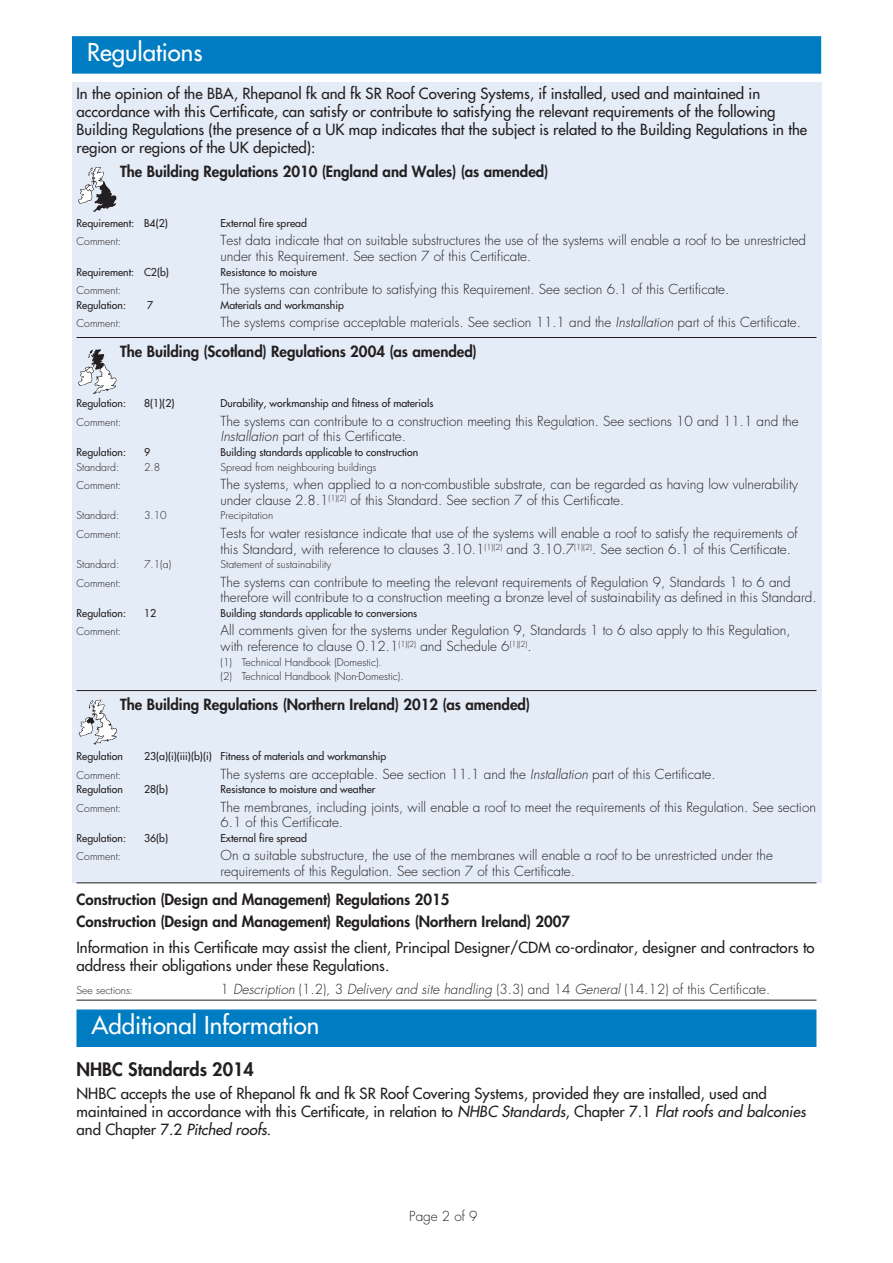
<style>
.page{position:relative;width:893px;height:1263px;background:#fff}
.page>*{position:absolute;margin:0;border:0;box-sizing:border-box;transform-origin:0 0}
.t1{font:24px "Futura";color:#fff}
.t2{font:800 18px "Futura";color:#231f20}
.t3{font:15px/18px "Futura";color:#231f20}
.t4{font:800 15px/22.5px "Futura";color:#231f20}
.t5{font:300 13.5px/15.8px "Futura";color:#231f20}
.t6{font:10.5px "Futura";color:#231f20}
.t7{font:300 10.5px/14.7px "Futura";color:#231f20}
.s1{font-style:italic}
</style>
<div class="page">
<div style="left:72px;top:82px;width:749px;height:800px;background:#e4ecf7"></div>
<hr style="left:76px;top:337px;width:740px;height:1px;background:#231f20">
<hr style="left:76px;top:690px;width:740px;height:1px;background:#231f20">
<hr style="left:76px;top:882px;width:740px;height:1px;background:#231f20">
<hr style="left:76px;top:1000px;width:740px;height:1px;background:#231f20">
<div style="left:76px;top:1009px;width:740px;height:38px;background:#007cc2"></div>
<svg style="left:78px;top:167px;width:39px;height:45px"></svg>
<svg style="left:78px;top:349px;width:39px;height:45px"></svg>
<svg style="left:79px;top:699px;width:38px;height:45px"></svg>
<div style="left:72px;top:36px;width:749px;height:38px;background:#007cc2"></div>
<h1 class="t1" style="left:87px;top:37px;width:117px">Regulations</h1>
<p class="t3" style="left:76px;top:84px;width:732px">In the opinion of the BBA, Rhepanol fk and fk SR Roof Covering Systems, if installed, used and maintained in accordance with this Certificate, can satisfy or contribute to satisfying the relevant requirements of the following Building Regulations (the presence of a UK map indicates that the subject is related to the Building Regulations in the region or regions of the UK depicted):</p>
<p class="t4" style="left:120px;top:160px;width:430px">The Building Regulations 2010 (England and Wales) (as amended)</p>
<p class="t6" style="left:76px;top:217px;width:93px">Requirement: B4(2)</p>
<p class="t6" style="left:221px;top:217px;width:88px">External fire spread</p>
<p class="t7" style="left:76px;top:235px;width:46px">Comment:</p>
<p class="t5" style="left:220px;top:233px;width:587px">Test data indicate that on suitable substructures the use of the systems will enable a roof to be unrestricted under this Requirement. See section 7 of this Certificate.</p>
<p class="t6" style="left:76px;top:265px;width:94px">Requirement: C2(b)</p>
<p class="t6" style="left:221px;top:265px;width:98px">Resistance to moisture</p>
<p class="t7" style="left:76px;top:283px;width:46px">Comment:</p>
<p class="t5" style="left:220px;top:282px;width:510px">The systems can contribute to satisfying this Requirement. See section 6.1 of this Certificate.</p>
<p class="t6" style="left:76px;top:298px;width:51px">Regulation:</p>
<p class="t6" style="left:147px;top:298px;width:8px">7</p>
<p class="t6" style="left:221px;top:298px;width:125px">Materials and workmanship</p>
<p class="t7" style="left:76px;top:316px;width:46px">Comment:</p>
<p class="t5" style="left:220px;top:315px;width:582px">The systems comprise acceptable materials. See section 11.1 and the <span class="s1">Installation</span> part of this Certificate.</p>
<p class="t4" style="left:120px;top:340px;width:358px">The Building (Scotland) Regulations 2004 (as amended)</p>
<p class="t6" style="left:76px;top:397px;width:51px">Regulation:</p>
<p class="t6" style="left:144px;top:397px;width:32px">8(1)(2)</p>
<p class="t6" style="left:221px;top:397px;width:214px">Durability, workmanship and fitness of materials</p>
<p class="t7" style="left:76px;top:415px;width:46px">Comment:</p>
<p class="t5" style="left:220px;top:413px;width:580px">The systems can contribute to a construction meeting this Regulation. See sections 10 and 11.1 and the<br><span class="s1">Installation</span> part of this Certificate.</p>
<p class="t6" style="left:76px;top:446px;width:51px">Regulation:</p>
<p class="t6" style="left:144px;top:446px;width:8px">9</p>
<p class="t6" style="left:221px;top:446px;width:199px">Building standards applicable to construction</p>
<p class="t7" style="left:76px;top:460px;width:44px">Standard:</p>
<p class="t7" style="left:144px;top:460px;width:18px">2.8</p>
<p class="t7" style="left:221px;top:460px;width:158px">Spread from neighbouring buildings</p>
<p class="t7" style="left:76px;top:478px;width:46px">Comment:</p>
<p class="t5" style="left:220px;top:477px;width:579px">The systems, when applied to a non-combustible substrate, can be regarded as having low vulnerability under clause 2.8.1<sup>(1)(2)</sup> of this Standard. See section 7 of this Certificate.</p>
<p class="t7" style="left:76px;top:508px;width:44px">Standard:</p>
<p class="t7" style="left:144px;top:508px;width:24px">3.10</p>
<p class="t7" style="left:221px;top:508px;width:54px">Precipitation</p>
<p class="t7" style="left:76px;top:527px;width:46px">Comment:</p>
<p class="t5" style="left:220px;top:525px;width:579px">Tests for water resistance indicate that use of the systems will enable a roof to satisfy the requirements of this Standard, with reference to clauses 3.10.1<sup>(1)(2)</sup> and 3.10.7<sup>(1)(2)</sup>. See section 6.1 of this Certificate.</p>
<p class="t7" style="left:76px;top:557px;width:44px">Standard:</p>
<p class="t7" style="left:144px;top:557px;width:29px">7.1(a)</p>
<p class="t7" style="left:221px;top:557px;width:112px">Statement of sustainability</p>
<p class="t7" style="left:76px;top:576px;width:46px">Comment:</p>
<p class="t5" style="left:220px;top:574px;width:597px">The systems can contribute to meeting the relevant requirements of Regulation 9, Standards 1 to 6 and therefore will contribute to a construction meeting a bronze level of sustainability as defined in this Standard.</p>
<p class="t6" style="left:76px;top:606px;width:51px">Regulation:</p>
<p class="t6" style="left:144px;top:606px;width:14px">12</p>
<p class="t6" style="left:221px;top:606px;width:198px">Building standards applicable to conversions</p>
<p class="t7" style="left:76px;top:624px;width:46px">Comment:</p>
<p class="t5" style="left:220px;top:623px;width:571px">All comments given for the systems under Regulation 9, Standards 1 to 6 also apply to this Regulation, with reference to clause 0.12.1<sup>(1)(2)</sup> and Schedule 6<sup>(1)(2)</sup>.</p>
<p class="t7" style="left:221px;top:655px;width:185px">(1) Technical Handbook (Domestic).<br>(2) Technical Handbook (Non-Domestic).</p>
<p class="t4" style="left:120px;top:693px;width:412px">The Building Regulations (Northern Ireland) 2012 (as amended)</p>
<p class="t6" style="left:76px;top:750px;width:48px">Regulation</p>
<p class="t6" style="left:144px;top:750px;width:244px">23(a)(i)(iii)(b)(i) Fitness of materials and workmanship</p>
<p class="t7" style="left:76px;top:768px;width:46px">Comment:</p>
<p class="t5" style="left:220px;top:766px;width:497px">The systems are acceptable. See section 11.1 and the <span class="s1">Installation</span> part of this Certificate.</p>
<p class="t6" style="left:76px;top:783px;width:48px">Regulation</p>
<p class="t6" style="left:144px;top:783px;width:26px">28(b)</p>
<p class="t6" style="left:221px;top:783px;width:157px">Resistance to moisture and weather</p>
<p class="t7" style="left:76px;top:801px;width:46px">Comment:</p>
<p class="t5" style="left:220px;top:799px;width:597px">The membranes, including joints, will enable a roof to meet the requirements of this Regulation. See section<br>6.1 of this Certificate.</p>
<p class="t6" style="left:76px;top:832px;width:51px">Regulation:</p>
<p class="t6" style="left:144px;top:832px;width:26px">36(b)</p>
<p class="t6" style="left:221px;top:832px;width:88px">External fire spread</p>
<p class="t7" style="left:76px;top:850px;width:46px">Comment:</p>
<p class="t5" style="left:220px;top:848px;width:554px">On a suitable substructure, the use of the membranes will enable a roof to be unrestricted under the requirements of this Regulation. See section 7 of this Certificate.</p>
<p class="t4" style="left:76px;top:888px;width:495px">Construction (Design and Management) Regulations 2015<br>Construction (Design and Management) Regulations (Northern Ireland) 2007</p>
<p class="t3" style="left:76px;top:938px;width:740px">Information in this Certificate may assist the client, Principal Designer/CDM co-ordinator, designer and contractors to address their obligations under these Regulations.</p>
<p class="t7" style="left:76px;top:983px;width:58px">See sections:</p>
<p class="t5" style="left:221px;top:981px;width:551px">1 <span class="s1">Description</span> (1.2), 3 <span class="s1">Delivery and site handling</span> (3.3) and 14 <span class="s1">General</span> (14.12) of this Certificate.</p>
<h1 class="t1" style="left:92px;top:1010px;width:229px">Additional Information</h1>
<h2 class="t2" style="left:76px;top:1058px;width:179px">NHBC Standards 2014</h2>
<p class="t3" style="left:76px;top:1084px;width:731px">NHBC accepts the use of Rhepanol fk and fk SR Roof Covering Systems, provided they are installed, used and maintained in accordance with this Certificate, in relation to <span class="s1">NHBC Standards</span>, Chapter 7.1 <span class="s1">Flat roofs and balconies </span>and Chapter 7.2 <span class="s1">Pitched roofs</span>.</p>
<p class="t5" style="left:409px;top:1209px;width:70px">Page 2 of 9</p>
</div>
